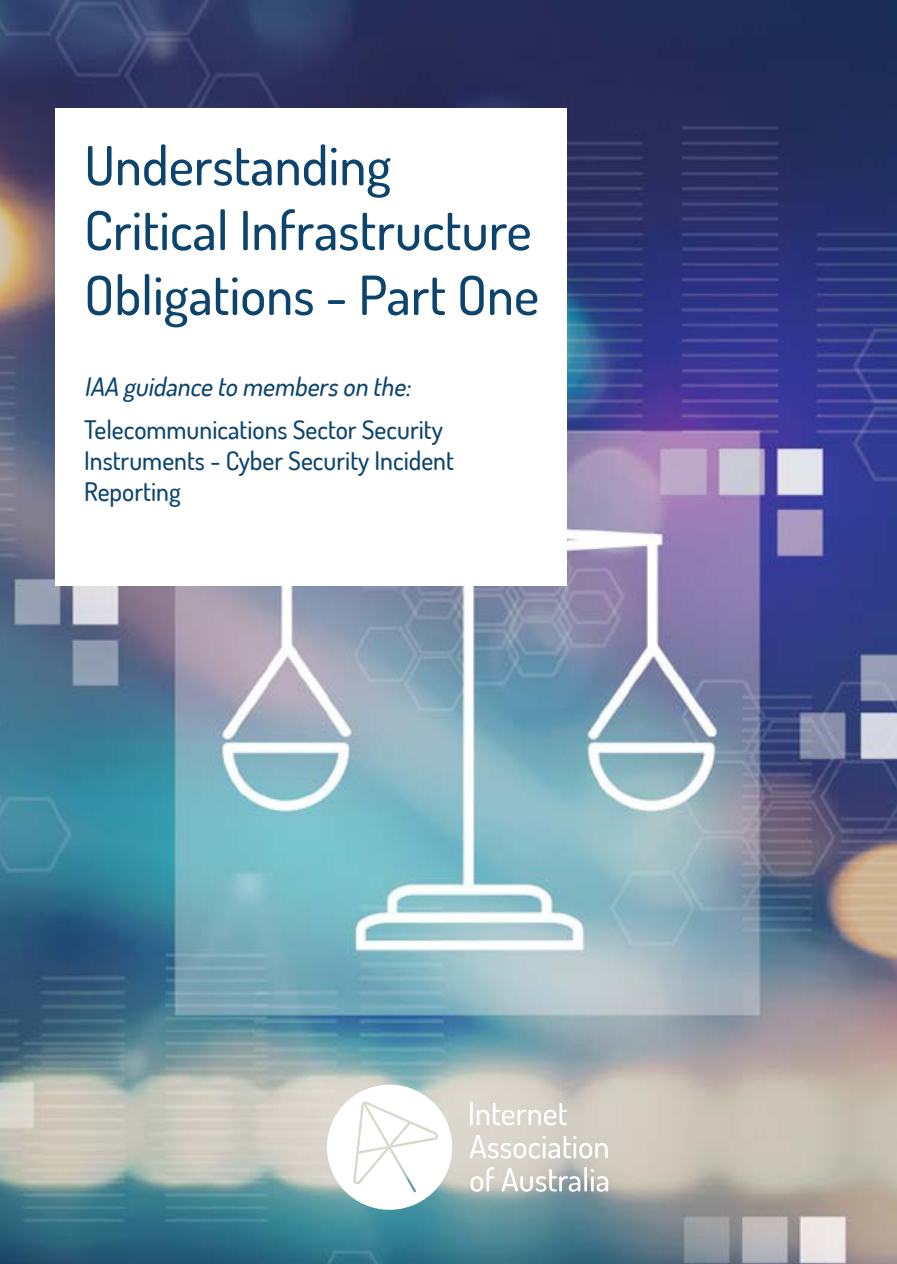
<style>
.page{position:relative;width:897px;height:1264px;background:#fff}
.page>*{position:absolute;margin:0;border:0;box-sizing:border-box;transform-origin:0 0}
.t1{font:500 54px/64.8px "Dosis";color:#0d446e}
.t2{font:500 25.5px/30.6px "Dosis";color:#0d446e}
.t3{font:italic 500 25.5px "Dosis";color:#0d446e}
</style>
<div class="page">
<img style="left:0;top:0;width:896px;height:1264px">
<svg style="left:318px;top:1084px;width:143px;height:126px"></svg>
<svg style="left:470px;top:1101px;width:97px;height:24px"></svg>
<svg style="left:469px;top:1134px;width:138px;height:24px"></svg>
<svg style="left:470px;top:1167px;width:24px;height:24px"></svg>
<svg style="left:501px;top:1167px;width:107px;height:24px"></svg>
<div style="left:55px;top:108px;width:511px;height:477px;background:#fff"></div>
<h1 class="t1" style="left:84px;top:132px;width:456px">Understanding<br>Critical Infrastructure<br>Obligations - Part One</h1>
<p class="t3" style="left:84px;top:370px;width:333px">IAA guidance to memberson the:</p>
<p class="t2" style="left:84px;top:414px;width:371px">Telecommunications Sector Security<br>Instruments - Cyber Security Incident<br>Reporting</p>
</div>
